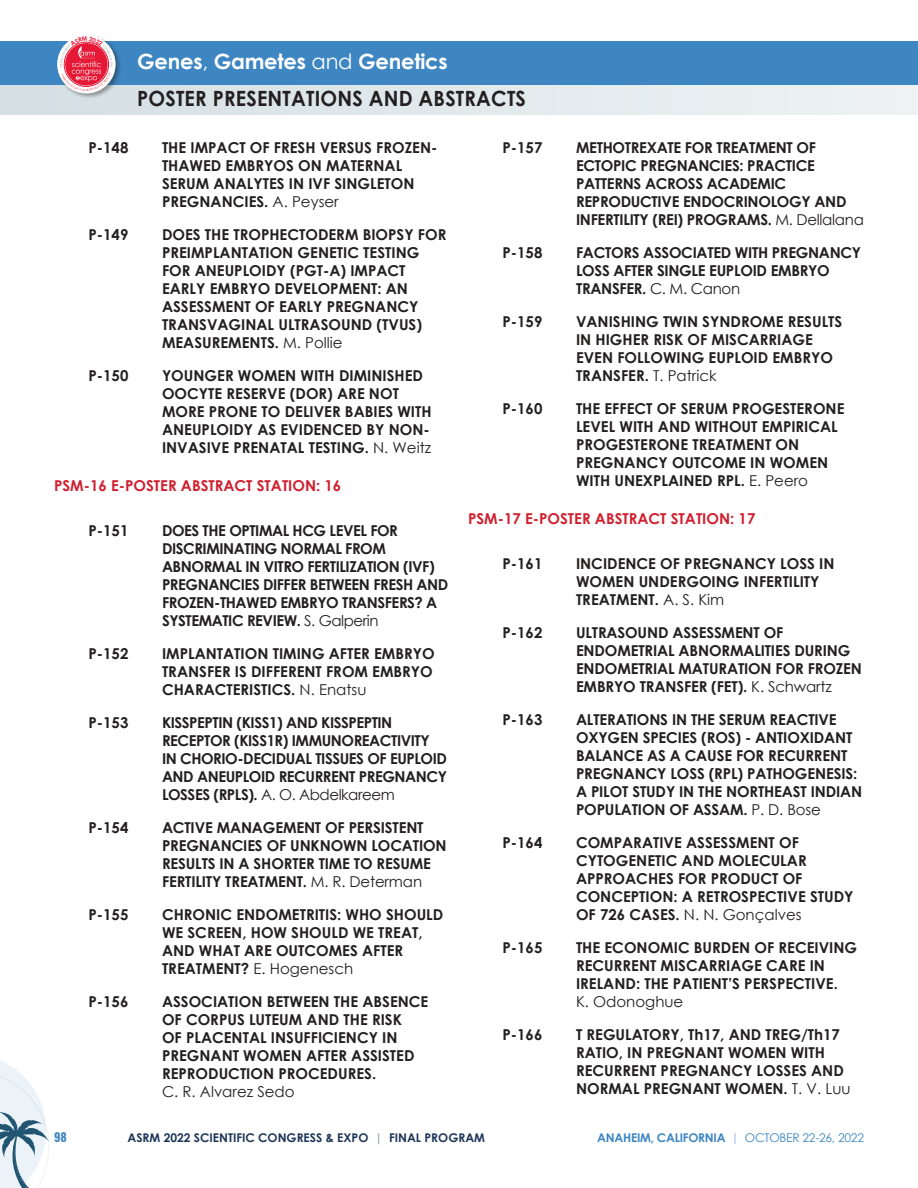
<style>
.page{position:relative;width:918px;height:1188px;background:#fff}
.page>*{position:absolute;margin:0;border:0;box-sizing:border-box;transform-origin:0 0}
.t1{font:700 21px "Century Gothic";letter-spacing:.01em;color:#231f20;scale:.95 1}
.t2{font:700 21px "Century Gothic";letter-spacing:-.01em;color:#fff}
.paper{font:700 15px/18px "Century Gothic";color:#231f20}
.paper-2{font:700 15px/18px "Century Gothic";letter-spacing:-.03em;color:#231f20}
.paper-3{font:700 15px/18px "Century Gothic";letter-spacing:-.02em;color:#231f20}
.sessiontitle{font:700 15px "Century Gothic";color:#cf202f}
.t3{font:700 12px "Century Gothic";color:#1d3557}
.t4{font:700 12px "Century Gothic";letter-spacing:-.02em;color:#3d86c1}
.t5{font:700 12px "Oswald";color:#3d86c1}
.s1{font-weight:400}
.s2{color:#8e9aab}
.s3{color:#9bb8dd}
</style>
<div class="page">
<svg style="left:0;top:1061px;width:49px;height:127px"></svg>
<svg style="left:0;top:84px;width:918px;height:30px;background:#dce6ea"></svg>
<div style="left:0;top:41px;width:918px;height:43px;background:#3d86c1"></div>
<div style="left:56px;top:34px;width:65px;height:65px;background:#231f20;opacity:.4"></div>
<svg style="left:57px;top:35px;width:58px;height:58px"></svg>
<h1 class="t2" style="left:137px;top:45px;width:312px">Genes<span class="s1">,</span> Gametes <span class="s1">and</span> Genetics</h1>
<h1 class="t1" style="left:137px;top:82px;width:411px">POSTER PRESENTATIONS AND ABSTRACTS</h1>
<p class="paper" style="left:88px;top:138px;width:41px">P-148</p>
<p class="paper" style="left:162px;top:138px;width:277px">THE IMPACT OF FRESH VERSUS FROZEN-<br>THAWED EMBRYOS ON MATERNAL<br>SERUM ANALYTES IN IVF SINGLETON<br>PREGNANCIES. <span class="s1">A. Peyser</span></p>
<p class="paper" style="left:88px;top:225px;width:41px">P-149</p>
<p class="paper" style="left:162px;top:225px;width:286px">DOES THE TROPHECTODERM BIOPSY FOR<br>PREIMPLANTATION GENETIC TESTING<br>FOR ANEUPLOIDY (PGT-A) IMPACT<br>EARLY EMBRYO DEVELOPMENT: AN<br>ASSESSMENT OF EARLY PREGNANCY<br>TRANSVAGINAL ULTRASOUND (TVUS)<br>MEASUREMENTS. <span class="s1">M. Pollie</span></p>
<p class="paper" style="left:88px;top:366px;width:41px">P-150</p>
<p class="paper" style="left:162px;top:366px;width:271px">YOUNGER WOMEN WITH DIMINISHED<br>OOCYTE RESERVE (DOR) ARE NOT<br>MORE PRONE TO DELIVER BABIES WITH<br>ANEUPLOIDY AS EVIDENCED BY NON-<br>INVASIVE PRENATAL TESTING. <span class="s1">N. Weitz</span></p>
<p class="sessiontitle" style="left:54px;top:474px;width:289px">PSM-16 E-POSTER ABSTRACT STATION: 16</p>
<p class="paper" style="left:88px;top:521px;width:41px">P-151</p>
<p class="paper-2" style="left:162px;top:521px;width:288px">DOES THE OPTIMAL HCG LEVEL FOR DISCRIMINATING NORMAL FROM ABNORMAL IN VITRO FERTILIZATION (IVF)<br>PREGNANCIES DIFFER BETWEEN FRESH AND FROZEN-THAWED EMBRYO TRANSFERS? A SYSTEMATIC REVIEW. <span class="s1">S. Galperin</span></p>
<p class="paper" style="left:88px;top:644px;width:41px">P-152</p>
<p class="paper" style="left:162px;top:644px;width:274px;text-align:justify">IMPLANTATION TIMING AFTER EMBRYO TRANSFER IS DIFFERENT FROM EMBRYO CHARACTERISTICS. <span class="s1">N. Enatsu</span></p>
<p class="paper" style="left:88px;top:713px;width:41px">P-153</p>
<p class="paper-2" style="left:162px;top:713px;width:286px">KISSPEPTIN (KISS1) AND KISSPEPTIN RECEPTOR (KISS1R) IMMUNOREACTIVITY IN CHORIO-DECIDUAL TISSUES OF EUPLOID AND ANEUPLOID RECURRENT PREGNANCY LOSSES (RPLS). <span class="s1">A. O. Abdelkareem</span></p>
<p class="paper" style="left:88px;top:818px;width:41px">P-154</p>
<p class="paper" style="left:162px;top:818px;width:286px">ACTIVE MANAGEMENT OF PERSISTENT PREGNANCIES OF UNKNOWN LOCATION RESULTS IN A SHORTER TIME TO RESUME FERTILITY TREATMENT. <span class="s1">M. R. Determan</span></p>
<p class="paper" style="left:88px;top:905px;width:41px">P-155</p>
<p class="paper" style="left:162px;top:905px;width:283px">CHRONIC ENDOMETRITIS: WHO SHOULD<br>WE SCREEN, HOW SHOULD WE TREAT,<br>AND WHAT ARE OUTCOMES AFTER<br>TREATMENT? <span class="s1">E. Hogenesch</span></p>
<p class="paper" style="left:88px;top:992px;width:41px">P-156</p>
<p class="paper" style="left:162px;top:992px;width:268px">ASSOCIATION BETWEEN THE ABSENCE<br>OF CORPUS LUTEUM AND THE RISK<br>OF PLACENTAL INSUFFICIENCY IN<br>PREGNANT WOMEN AFTER ASSISTED<br>REPRODUCTION PROCEDURES.<br><span class="s1">C. R. Alvarez Sedo</span></p>
<p class="paper" style="left:502px;top:138px;width:41px">P-157</p>
<p class="paper-3" style="left:576px;top:138px;width:289px">METHOTREXATE FOR TREATMENT OF<br>ECTOPIC PREGNANCIES: PRACTICE<br>PATTERNS ACROSS ACADEMIC<br>REPRODUCTIVE ENDOCRINOLOGY AND<br>INFERTILITY (REI) PROGRAMS. <span class="s1">M. Dellalana</span></p>
<p class="paper" style="left:502px;top:243px;width:41px">P-158</p>
<p class="paper-3" style="left:576px;top:243px;width:287px">FACTORS ASSOCIATED WITH PREGNANCY<br>LOSS AFTER SINGLE EUPLOID EMBRYO<br>TRANSFER. <span class="s1">C. M. Canon</span></p>
<p class="paper" style="left:502px;top:312px;width:41px">P-159</p>
<p class="paper" style="left:576px;top:312px;width:268px">VANISHING TWIN SYNDROME RESULTS<br>IN HIGHER RISK OF MISCARRIAGE<br>EVEN FOLLOWING EUPLOID EMBRYO<br>TRANSFER. <span class="s1">T. Patrick</span></p>
<p class="paper" style="left:502px;top:399px;width:41px">P-160</p>
<p class="paper" style="left:576px;top:399px;width:270px">THE EFFECT OF SERUM PROGESTERONE<br>LEVEL WITH AND WITHOUT EMPIRICAL<br>PROGESTERONE TREATMENT ON<br>PREGNANCY OUTCOME IN WOMEN<br>WITH UNEXPLAINED RPL. <span class="s1">E. Peero</span></p>
<p class="sessiontitle" style="left:468px;top:507px;width:289px">PSM-17 E-POSTER ABSTRACT STATION: 17</p>
<p class="paper" style="left:502px;top:554px;width:41px">P-161</p>
<p class="paper" style="left:576px;top:554px;width:260px">INCIDENCE OF PREGNANCY LOSS IN<br>WOMEN UNDERGOING INFERTILITY<br>TREATMENT. <span class="s1">A. S. Kim</span></p>
<p class="paper" style="left:502px;top:623px;width:41px">P-162</p>
<p class="paper" style="left:576px;top:623px;width:287px">ULTRASOUND ASSESSMENT OF ENDOMETRIAL ABNORMALITIES DURING ENDOMETRIAL MATURATION FOR FROZEN EMBRYO TRANSFER (FET). <span class="s1">K. Schwartz</span></p>
<p class="paper" style="left:502px;top:710px;width:41px">P-163</p>
<p class="paper" style="left:576px;top:710px;width:288px">ALTERATIONS IN THE SERUM REACTIVE OXYGEN SPECIES (ROS) - ANTIOXIDANT BALANCE AS A CAUSE FOR RECURRENT PREGNANCY LOSS (RPL) PATHOGENESIS:<br>A PILOT STUDY IN THE NORTHEAST INDIAN POPULATION OF ASSAM. <span class="s1">P. D. Bose</span></p>
<p class="paper" style="left:502px;top:833px;width:41px">P-164</p>
<p class="paper" style="left:576px;top:833px;width:279px">COMPARATIVE ASSESSMENT OF<br>CYTOGENETIC AND MOLECULAR<br>APPROACHES FOR PRODUCT OF<br>CONCEPTION: A RETROSPECTIVE STUDY<br>OF 726 CASES. <span class="s1">N. N. Gonçalves</span></p>
<p class="paper" style="left:502px;top:938px;width:41px">P-165</p>
<p class="paper" style="left:576px;top:938px;width:283px">THE ECONOMIC BURDEN OF RECEIVING<br>RECURRENT MISCARRIAGE CARE IN<br>IRELAND: THE PATIENT’S PERSPECTIVE.<br><span class="s1">K. Odonoghue</span></p>
<p class="paper" style="left:502px;top:1025px;width:41px">P-166</p>
<p class="paper" style="left:576px;top:1025px;width:276px">T REGULATORY, Th17, AND TREG/Th17<br>RATIO, IN PREGNANT WOMEN WITH<br>RECURRENT PREGNANCY LOSSES AND<br>NORMAL PREGNANT WOMEN. <span class="s1">T. V. Luu</span></p>
<p class="t5" style="left:54px;top:1129px;width:14px">98</p>
<p class="t3" style="left:128px;top:1129px;width:359px">ASRM 2022 SCIENTIFIC CONGRESS &amp; EXPO <span class="s2">|</span> FINAL PROGRAM</p>
<p class="t4" style="left:597px;top:1129px;width:268px">ANAHEIM, CALIFORNIA <span class="s3">|</span> <span class="s1">OCTOBER 22-26, 2022</span></p>
</div>
